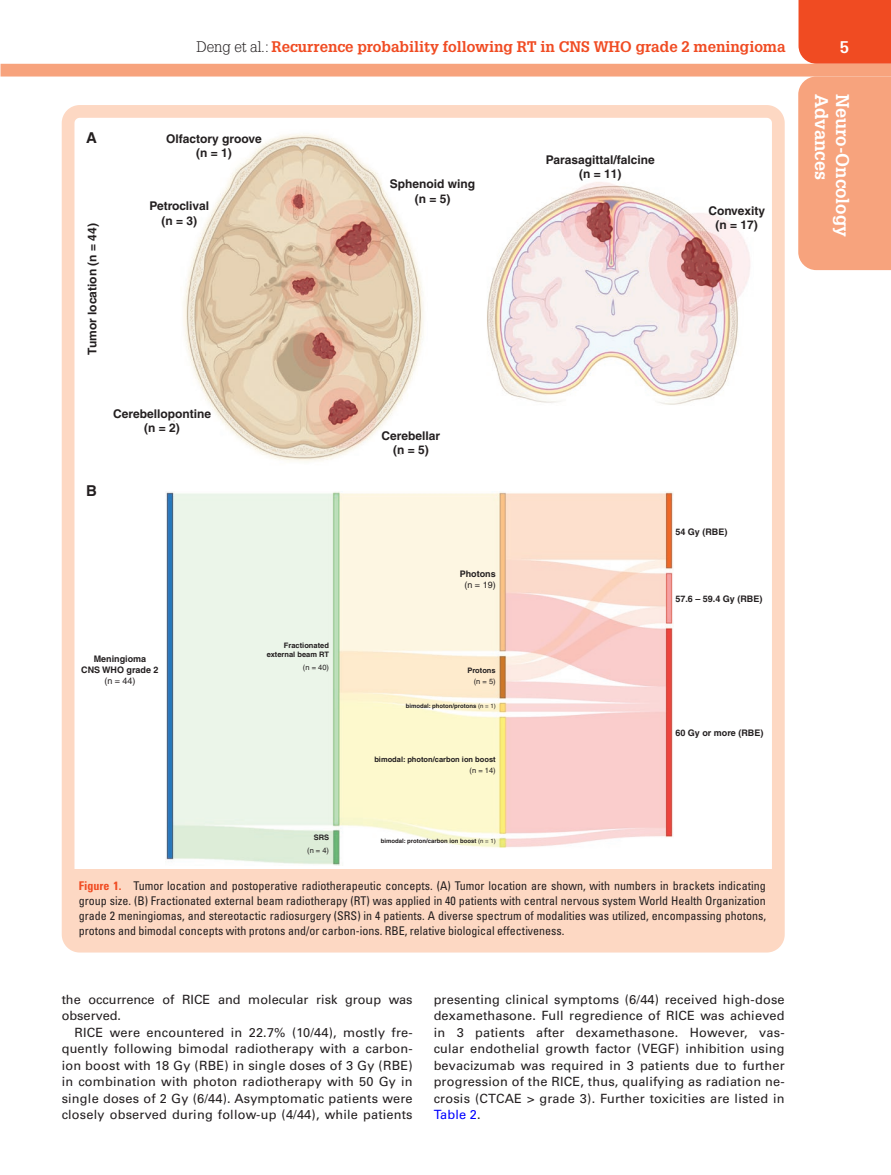
<style>
.page{position:relative;width:891px;height:1175px;background:#fff}
.page>*{position:absolute;margin:0;border:0;box-sizing:border-box;transform-origin:0 0}
.t1{font:700 18px "Glypha LT Std";color:#fff}
.t2{font:700 16.5px "Glypha LT Std";color:#fff}
.t3{font:700 15px "Glypha LT Std";color:#f04b22}
.t4{font:700 15px "Helvetica";color:#231f20}
.t5{font:12.75px/16.5px "Univers LT Std";letter-spacing:.015em;color:#231f20;text-align:justify}
.t6{font:condensed 12px/15px "Univers LT Std";color:#231f20;text-align:justify}
.t7{font:700 12px/14.4px "Helvetica";color:#231f20;text-align:center}
.t8{font:700 9px/10.8px "Helvetica";color:#231f20;text-align:center}
.t9{font:9px "Helvetica";color:#231f20}
.t10{font:700 7.5px/9px "Helvetica";color:#231f20;text-align:right}
.t11{font:7.5px "Helvetica";color:#231f20}
.t12{font:700 6px "Helvetica";color:#231f20}
.s1{font-weight:300;color:#231f20}
.s2{font-weight:400}
.s3{font-weight:700;color:#f04b22}
.s4{color:#00f}
</style>
<div class="page">
<div style="left:798px;top:76px;width:93px;height:194px;background:#f7a37d"></div>
<div style="left:799px;top:0;width:92px;height:64px;background:#f04b22"></div>
<div style="left:1px;top:64px;width:890px;height:12px;background:#f7a37d"></div>
<img style="left:166px;top:491px;width:507px;height:374px">
<img style="left:173px;top:133px;width:577px;height:329px">
<div style="left:73px;top:869px;width:700px;height:73px;background:#fdd8c3"></div>
<div style="left:62px;top:105px;width:723px;height:847px;border:13px solid #fdd8c3;border-radius:12px"></div>
<p class="t4" style="left:86px;top:128px;width:12px">A</p>
<p class="t7" style="left:85px;top:355px;width:133px;rotate:-90deg">Tumor location (n = 44)</p>
<p class="t3" style="left:197px;top:37px;width:591px"><span class="s1">Deng et al.:</span> Recurrence probability following RT in CNS WHO grade 2 meningioma</p>
<p class="t2" style="left:840px;top:37px;width:11px">5</p>
<p class="t7" style="left:166px;top:131px;width:97px">Olfactory groove (n = 1)</p>
<p class="t7" style="left:149px;top:198px;width:61px">Petroclival (n = 3)</p>
<p class="t7" style="left:390px;top:177px;width:87px">Sphenoid wing (n = 5)</p>
<p class="t7" style="left:546px;top:152px;width:111px">Parasagittal/falcine (n = 11)</p>
<p class="t7" style="left:708px;top:203px;width:58px">Convexity (n = 17)</p>
<h1 class="t1" style="left:833px;top:94px;width:88px;rotate:90deg">Advances</h1>
<h1 class="t1" style="left:854px;top:94px;width:145px;rotate:90deg">Neuro-Oncology</h1>
<p class="t7" style="left:113px;top:406px;width:100px">Cerebellopontine (n = 2)</p>
<p class="t4" style="left:86px;top:482px;width:12px">B</p>
<p class="t7" style="left:382px;top:428px;width:60px">Cerebellar (n = 5)</p>
<p class="t8" style="left:460px;top:568px;width:37px">Photons</p>
<p class="t9" style="left:464px;top:579px;width:33px">(n = 19)</p>
<p class="t8" style="left:675px;top:526px;width:54px">54 Gy (RBE)</p>
<p class="t8" style="left:675px;top:593px;width:89px">57.6 – 59.4 Gy (RBE)</p>
<p class="t8" style="left:81px;top:653px;width:79px">Meningioma<br>CNS WHO grade 2</p>
<p class="t9" style="left:104px;top:675px;width:33px">(n = 44)</p>
<p class="t10" style="left:267px;top:641px;width:64px">Fractionated external beam RT</p>
<p class="t11" style="left:303px;top:663px;width:28px">(n = 40)</p>
<p class="t10" style="left:314px;top:833px;width:17px">SRS</p>
<p class="t11" style="left:307px;top:845px;width:23px">(n = 4)</p>
<p class="t10" style="left:468px;top:666px;width:30px">Protons</p>
<p class="t11" style="left:474px;top:676px;width:23px">(n = 5)</p>
<p class="t12" style="left:406px;top:702px;width:91px">bimodal: photon/protons <span class="s2">(n = 1)</span></p>
<p class="t10" style="left:374px;top:755px;width:123px">bimodal: photon/carbon ion boost</p>
<p class="t11" style="left:470px;top:766px;width:28px">(n = 14)</p>
<p class="t12" style="left:381px;top:837px;width:116px">bimodal: proton/carbon ion boost <span class="s2">(n = 1)</span></p>
<p class="t8" style="left:675px;top:727px;width:90px">60 Gy or more (RBE)</p>
<p class="t6" style="left:79px;top:878px;width:689px"><span class="s3">Figure 1.</span> Tumor location and postoperative radiotherapeutic concepts. (A) Tumor location are shown, with numbers in brackets indicating group size. (B) Fractionated external beam radiotherapy (RT) was applied in 40 patients with central nervous system World Health Organization grade 2 meningiomas, and stereotactic radiosurgery (SRS) in 4 patients. A diverse spectrum of modalities was utilized, encompassing photons, protons and bimodal concepts with protons and/or carbon-ions. RBE, relative biological effectiveness.</p>
<p class="t5" style="left:62px;top:991px;width:352px">the occurrence of RICE and molecular risk group was observed.</p>
<p class="t5" style="left:62px;top:1024px;width:353px;text-indent:13px">RICE were encountered in 22.7% (10/44), mostly fre&shy;quently following bimodal radiotherapy with a carbon&shy;ion boost with 18 Gy (RBE) in single doses of 3 Gy (RBE) in combination with photon radiotherapy with 50 Gy in single doses of 2 Gy (6/44). Asymptomatic patients were closely observed during follow-up (4/44), while patients</p>
<p class="t5" style="left:434px;top:991px;width:353px">presenting clinical symptoms (6/44) received high-dose dexamethasone. Full regredience of RICE was achieved in 3 patients after dexamethasone. However, vas&shy;cular endothelial growth factor (VEGF) inhibition using bevacizumab was required in 3 patients due to further progression of the RICE, thus, qualifying as radiation ne&shy;crosis (CTCAE &gt; grade 3). Further toxicities are listed in <span class="s4">Table 2</span>.</p>
</div>
